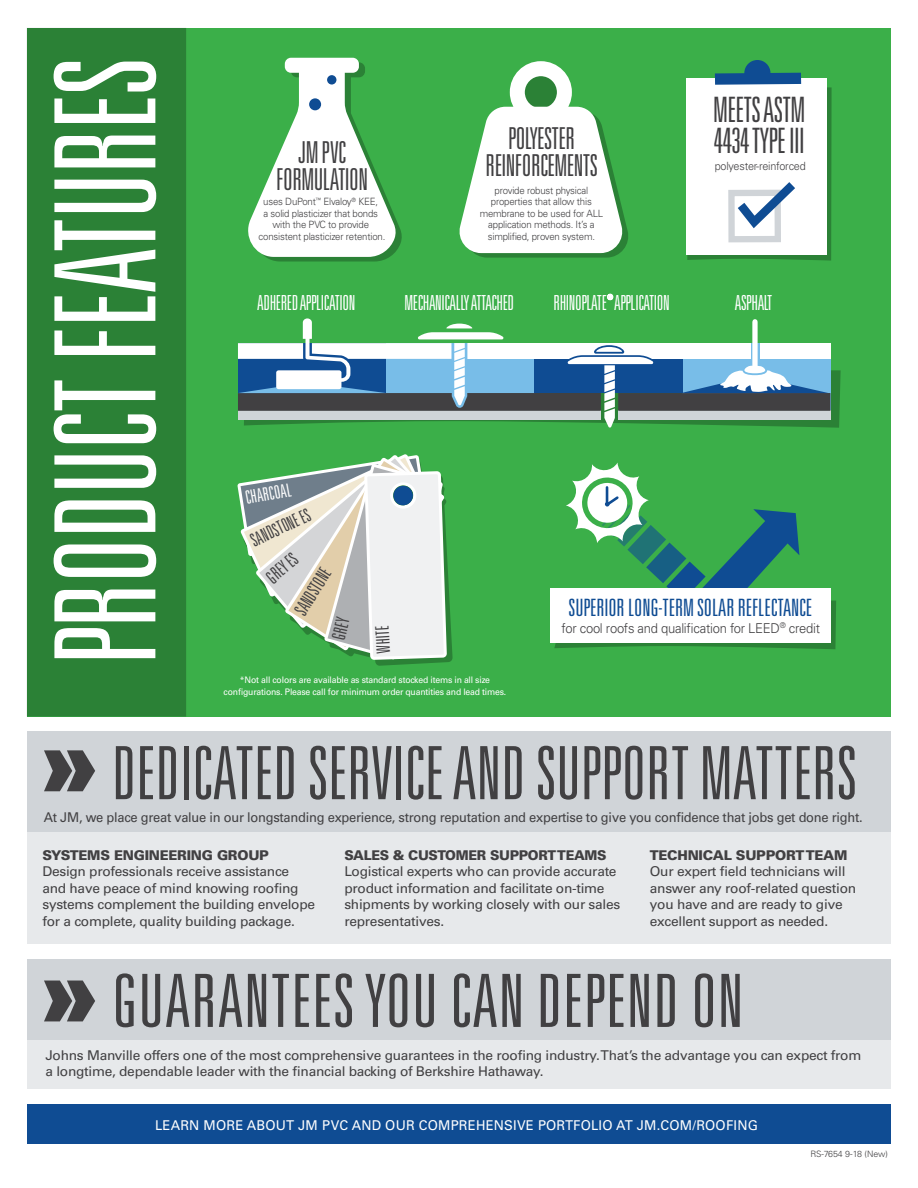
<style>
.page{position:relative;width:918px;height:1188px;background:#fff}
.page>*{position:absolute;margin:0;border:0;box-sizing:border-box;transform-origin:0 0}
.t1{font:300 ultra-condensed 139.8px "Univers LT Std";letter-spacing:-.015em;color:#fff}
.t2{font:81.9px "Univers LT Std X Black";color:#414042}
.t3{font:300 ultra-condensed 73.5px "Univers LT Std";color:#414042}
.t4{font:300 ultra-condensed 73.5px "Univers LT Std";color:#414042;scale:1.05 1}
.t5{font:300 ultra-condensed 34.95px/30.9px "Univers LT Std";letter-spacing:-.02em;color:#414042;scale:.96 1}
.t6{font:300 ultra-condensed 30.15px/26.5px "Univers LT Std";letter-spacing:-.02em;color:#414042;text-align:center;scale:.96 1}
.t7{font:300 ultra-condensed 23.85px "Univers LT Std";letter-spacing:-.005em;color:#0f4c93}
.t8{font:300 ultra-condensed 20.7px "Univers LT Std";letter-spacing:-.02em;color:#fff;scale:.96 1}
.t9{font:300 ultra-condensed 18.45px "Univers LT Std";color:#414042}
.t10{font:300 ultra-condensed 18.45px "Univers LT Std";color:#fff}
.t11{font:13.5px/16.5px "Univers LT Std";letter-spacing:-.02em;color:#414042}
.t12{font:13.5px "Univers LT Std";letter-spacing:-.02em;color:#414042;scale:.96 1}
.t13{font:900 13.5px "Univers LT Std";letter-spacing:-.02em;color:#414042}
.t14{font:13.5px "Univers LT Std";letter-spacing:.015em;color:#fff}
.t15{font:300 13.5px "Univers LT Std";letter-spacing:-.02em;color:#414042;scale:.96 1}
.t16{font:300 11.4px "Univers LT Std";letter-spacing:-.02em;color:#414042;scale:.96 1}
.t17{font:300 10.05px/11.6px "Univers LT Std";letter-spacing:-.02em;color:#414042;text-align:center;scale:.96 1}
.t18{font:9px/12px "Univers LT Std";letter-spacing:-.02em;color:#fff;text-align:center;scale:.96 1}
.t19{font:300 8.85px "Univers LT Std";letter-spacing:-.02em;color:#414042}
.s1{font-family:"Univers LT Std X Black";font-weight:400;font-stretch:normal;font-size:81.9px}
</style>
<div class="page">
<div style="left:27px;top:28px;width:863px;height:689px;background:#3baf49"></div>
<div style="left:27px;top:1104px;width:863px;height:39px;background:#0f4c93"></div>
<div style="left:27px;top:28px;width:159px;height:689px;background:#2b8136"></div>
<svg style="left:607px;top:294px;width:6px;height:6px"></svg>
<svg style="left:687px;top:60px;width:145px;height:201px;background:#d4e5de"></svg>
<svg style="left:248px;top:58px;width:154px;height:204px"></svg>
<div style="left:309px;top:98px;width:12px;height:12px;background:#0f4c93;border-radius:50%"></div>
<div style="left:327px;top:75px;width:9px;height:10px;background:#0f4c93;border-radius:50%"></div>
<svg style="left:523px;top:73px;width:47px;height:47px"></svg>
<svg style="left:459px;top:107px;width:169px;height:151px"></svg>
<div style="left:510px;top:61px;width:62px;height:62px;border:15px solid #fff;border-radius:50%"></div>
<svg style="left:448px;top:577px;width:5px;height:85px"></svg>
<svg style="left:372px;top:499px;width:76px;height:167px"></svg>
<svg style="left:237px;top:454px;width:208px;height:205px"></svg>
<svg style="left:554px;top:463px;width:282px;height:186px"></svg>
<div style="left:550px;top:588px;width:281px;height:54px;background:#fff"></div>
<svg style="left:238px;top:318px;width:603px;height:110px"></svg>
<div style="left:680px;top:343px;width:70px;height:16px;background:#fff"></div>
<div style="left:760px;top:343px;width:70px;height:16px;background:#fff"></div>
<div style="left:752px;top:322px;width:6px;height:47px;background:#fff"></div>
<div style="left:27px;top:732px;width:863px;height:212px;background:#e7e9eb"></div>
<div style="left:27px;top:731px;width:863px;height:101px;background:#d0d4d8"></div>
<div style="left:27px;top:974px;width:864px;height:115px;background:#e7e9eb"></div>
<div style="left:27px;top:959px;width:864px;height:80px;background:#d0d4d8"></div>
<h1 class="t1" style="left:33px;top:665px;width:610px;rotate:-90deg">PRODUCT FEATURES</h1>
<h3 class="t6" style="left:276px;top:139px;width:97px">JM PVC<br>FORMULATION</h3>
<p class="t17" style="left:259px;top:196px;width:134px">uses DuPont<sup>™</sup> Elvaloy<sup>®</sup> KEE,<br>a solid plasticizer that bonds with the PVC to provide consistent plasticizer retention.</p>
<h3 class="t6" style="left:486px;top:125px;width:118px">POLYESTER<br>REINFORCEMENTS</h3>
<p class="t17" style="left:480px;top:184px;width:130px">provide robust physical properties that allow this membrane to be used for ALL application methods. It’s a simplified, proven system.</p>
<h3 class="t5" style="left:713px;top:94px;width:98px">MEETS ASTM<br>4434 TYPE III</h3>
<p class="t16" style="left:715px;top:159px;width:96px">polyester-reinforced</p>
<h3 class="t8" style="left:257px;top:292px;width:104px">ADHERED APPLICATION</h3>
<h3 class="t8" style="left:735px;top:292px;width:40px">ASPHALT</h3>
<h3 class="t8" style="left:404px;top:292px;width:116px">MECHANICALLY ATTACHED</h3>
<h3 class="t8" style="left:554px;top:292px;width:123px">RHINOPLATE APPLICATION</h3>
<h3 class="t10" style="left:244px;top:488px;width:48px;rotate:-10deg">CHARCOAL</h3>
<h3 class="t9" style="left:248px;top:532px;width:66px;rotate:-25deg">SANDSTONE ES</h3>
<h3 class="t9" style="left:263px;top:572px;width:37px;rotate:-40deg">GREY ES</h3>
<h3 class="t9" style="left:291px;top:608px;width:53px;rotate:-58deg">SANDSTONE</h3>
<h3 class="t7" style="left:569px;top:595px;width:245px">SUPERIOR LONG-TERM SOLAR REFLECTANCE</h3>
<h3 class="t9" style="left:329px;top:637px;width:24px;rotate:-77deg">GREY</h3>
<p class="t15" style="left:562px;top:620px;width:271px">for cool roofs and qualification for LEED<sup>®</sup> credit</p>
<h3 class="t9" style="left:374px;top:653px;width:29px;rotate:-93deg">WHITE</h3>
<p class="t18" style="left:224px;top:674px;width:296px">*Not all colors are available as standard stocked items in all size configurations. Please call for minimum order quantities and lead times.</p>
<h3 class="t3" style="left:43px;top:735px;width:815px"><span class="s1">»</span> DEDICATED SERVICE AND SUPPORT MATTERS</h3>
<p class="t12" style="left:44px;top:809px;width:855px">At JM, we place great value in our longstanding experience, strong reputation and expertise to give you confidence that jobs get done right.</p>
<p class="t13" style="left:42px;top:847px;width:228px">SYSTEMS ENGINEERING GROUP</p>
<p class="t11" style="left:42px;top:863px;width:274px">Design professionals receive assistance and have peace of mind knowing roofing systems complement the building envelope for a complete, quality building package.</p>
<p class="t13" style="left:344px;top:847px;width:264px">SALES &amp; CUSTOMER SUPPORT TEAMS</p>
<p class="t11" style="left:344px;top:863px;width:277px">Logistical experts who can provide accurate product information and facilitate on-time shipments by working closely with our sales representatives.</p>
<p class="t13" style="left:650px;top:847px;width:199px">TECHNICAL SUPPORT TEAM</p>
<p class="t11" style="left:650px;top:863px;width:208px">Our expert field technicians will answer any roof-related question you have and are ready to give excellent support as needed.</p>
<h3 class="t4" style="left:112px;top:963px;width:603px">GUARANTEES YOU CAN DEPEND ON</h3>
<h2 class="t2" style="left:43px;top:938px;width:55px">»</h2>
<p class="t11" style="left:45px;top:1047px;width:817px">Johns Manville offers one of the most comprehensive guarantees in the roofing industry. That’s the advantage you can expect from a longtime, dependable leader with the financial backing of Berkshire Hathaway.</p>
<p class="t14" style="left:155px;top:1117px;width:604px">LEARN MORE ABOUT JM PVC AND OUR COMPREHENSIVE PORTFOLIO AT JM.COM/ROOFING</p>
<p class="t19" style="left:810px;top:1149px;width:79px">RS-7654 9-18 (New)</p>
</div>
